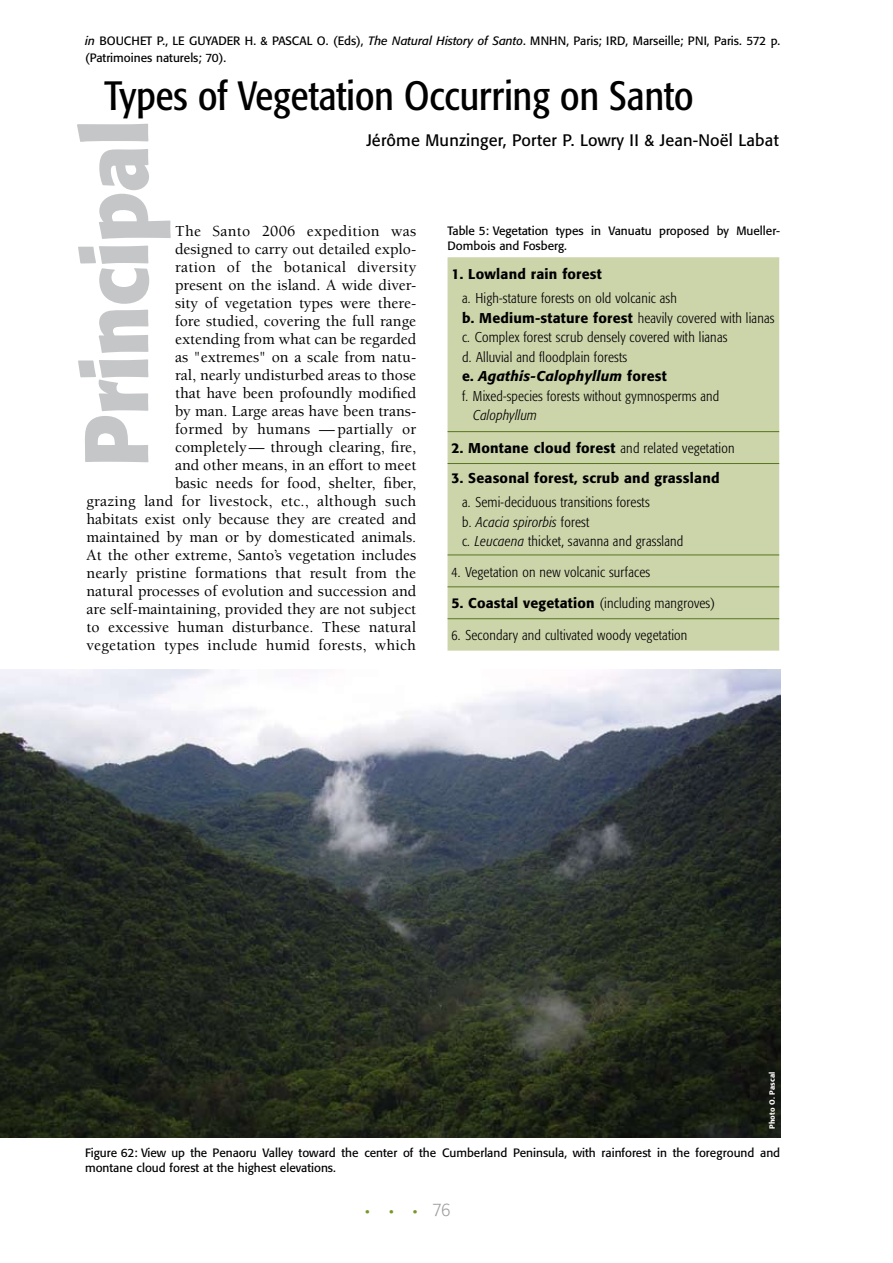
<style>
.page{position:relative;width:893px;height:1263px;background:#fff}
.page>*{position:absolute;margin:0;border:0;box-sizing:border-box;transform-origin:0 0}
.t1{font:700 89.25px "Formata";color:#c5c6c8;scale:.9 1}
.t2{font:condensed 40.5px "Formata";color:#000}
.t3{font:500 36px "Berkeley";color:#759928}
.t4{font:16.5px "Formata";letter-spacing:.01em;color:#000}
.t5{font:500 15.75px/18px "Berkeley";color:#000;text-align:right}
.t6{font:300 condensed 14.1px/19.5px "Formata";letter-spacing:.015em;color:#000}
.t7{font:500 14.1px "Formata";letter-spacing:.015em;color:#000}
.t8{font:italic 300 condensed 14.1px "Formata";letter-spacing:.015em;color:#000}
.t9{font:12px/15px "Formata";color:#000}
.t10{font:500 7.5px "Formata";letter-spacing:.025em;color:#fff}
.s1{font-style:italic}
.s2{font-weight:500;font-stretch:normal}
.s3{font-weight:500;font-style:italic;font-stretch:normal}
.s4{font-weight:300;font-stretch:condensed}
.s5{font-family:"Formata";font-weight:300;font-size:18px;color:#9c9d9f}
</style>
<div class="page">
<img style="left:0;top:670px;width:780px;height:467px">
<div style="left:448px;top:257px;width:331px;height:394px;background:#ccd4aa"></div>
<hr style="left:448px;top:431px;width:331px;height:1px;background:#587621">
<hr style="left:448px;top:463px;width:331px;height:1px;background:#587621">
<hr style="left:448px;top:555px;width:331px;height:1px;background:#587621">
<hr style="left:448px;top:587px;width:331px;height:1px;background:#587621">
<hr style="left:448px;top:618px;width:331px;height:1px;background:#587621">
<p class="t9" style="left:85px;top:33px;width:697px;line-height:16.5px"><span class="s1">in</span> Bouchet P., Le guyader H. &amp; pascal O. (Eds), <span class="s1">The Natural History of Santo</span>. MNH N, Paris; IRD, Marseille; PNI, Paris. 572 p. (Patrimoines naturels; 70).</p>
<h2 class="t2" style="left:104px;top:72px;width:591px">Types of Vegetation Occurring on Santo</h2>
<h1 class="t1" style="left:61px;top:466px;width:387px;rotate:-90deg">Principal</h1>
<p class="t4" style="left:366px;top:130px;width:414px">Jérôme Munzinger, Porter P. Lowry II &amp; Jean-Noël Labat</p>
<p class="t5" style="left:87px;top:223px;width:331px">The Santo 2006 expedition was<br>designed to carry out detailed explo-<br>ration of the botanical diversity<br>present on the island. A wide diver-<br>sity of vegetation types were there-<br>fore studied, covering the full range<br>extending from what can be regarded<br>as "extremes" on a scale from natu-<br>ral, nearly undisturbed areas to those<br>that have been profoundly modified<br>by man. Large areas have been trans-<br>formed by humans —partially or completely— through clearing, fire,<br>and other means, in an effort to meet<br>basic needs for food, shelter, fiber,<br>grazing land for livestock, etc., although such habitats exist only because they are created and maintained by man or by domesticated animals.<br>At the other extreme, Santo’s vegetation includes nearly pristine formations that result from the natural processes of evolution and succession and are self-maintaining, provided they are not subject to excessive human disturbance. These natural vegetation types include humid forests, which</p>
<p class="t9" style="left:448px;top:223px;width:334px">Table 5: Vegetation types in Vanuatu proposed by Mueller-<br>Dombois and Fosberg.</p>
<p class="t7" style="left:451px;top:266px;width:152px">1. Lowland rain forest</p>
<p class="t6" style="left:462px;top:289px;width:314px">a. High-stature forests on old volcanic ash<br><span class="s2">b. Medium-stature forest</span> heavily covered with lianas c. Complex forest scrub densely covered with lianas<br>d. Alluvial and floodplain forests<br><span class="s2">e.</span> <span class="s3">Agathis-Calophyllum</span> <span class="s2">forest<br></span>f. Mixed-species forests without gymnosperms and</p>
<p class="t8" style="left:473px;top:407px;width:65px">Calophyllum</p>
<p class="t7" style="left:451px;top:439px;width:285px">2. Montane cloud forest <span class="s4">and related vegetation</span></p>
<p class="t7" style="left:451px;top:470px;width:270px">3. Seasonal forest, scrub and grassland</p>
<p class="t6" style="left:462px;top:493px;width:223px">a. Semi-deciduous transitions forests<br>b. <span class="s1">Acacia spirorbis</span> forest<br>c. <span class="s1">Leucaena</span> thicket, savanna and grassland</p>
<p class="t6" style="left:451px;top:562px;width:200px">4. Vegetation on new volcanic surfaces</p>
<p class="t6" style="left:451px;top:594px;width:265px"><span class="s2">5. Coastal vegetation</span> (including mangroves)</p>
<p class="t6" style="left:451px;top:626px;width:238px">6. Secondary and cultivated woody vegetation</p>
<p class="t10" style="left:767px;top:1129px;width:59px;rotate:-90deg">Photo O. Pascal</p>
<p class="t9" style="left:85px;top:1145px;width:697px">Figure 62: View up the Penaoru Valley toward the center of the Cumberland Peninsula, with rainforest in the foreground and montane cloud forest at the highest elevations.</p>
<h3 class="t3" style="left:363px;top:1183px;width:89px">... <span class="s5">76</span></h3>
</div>
